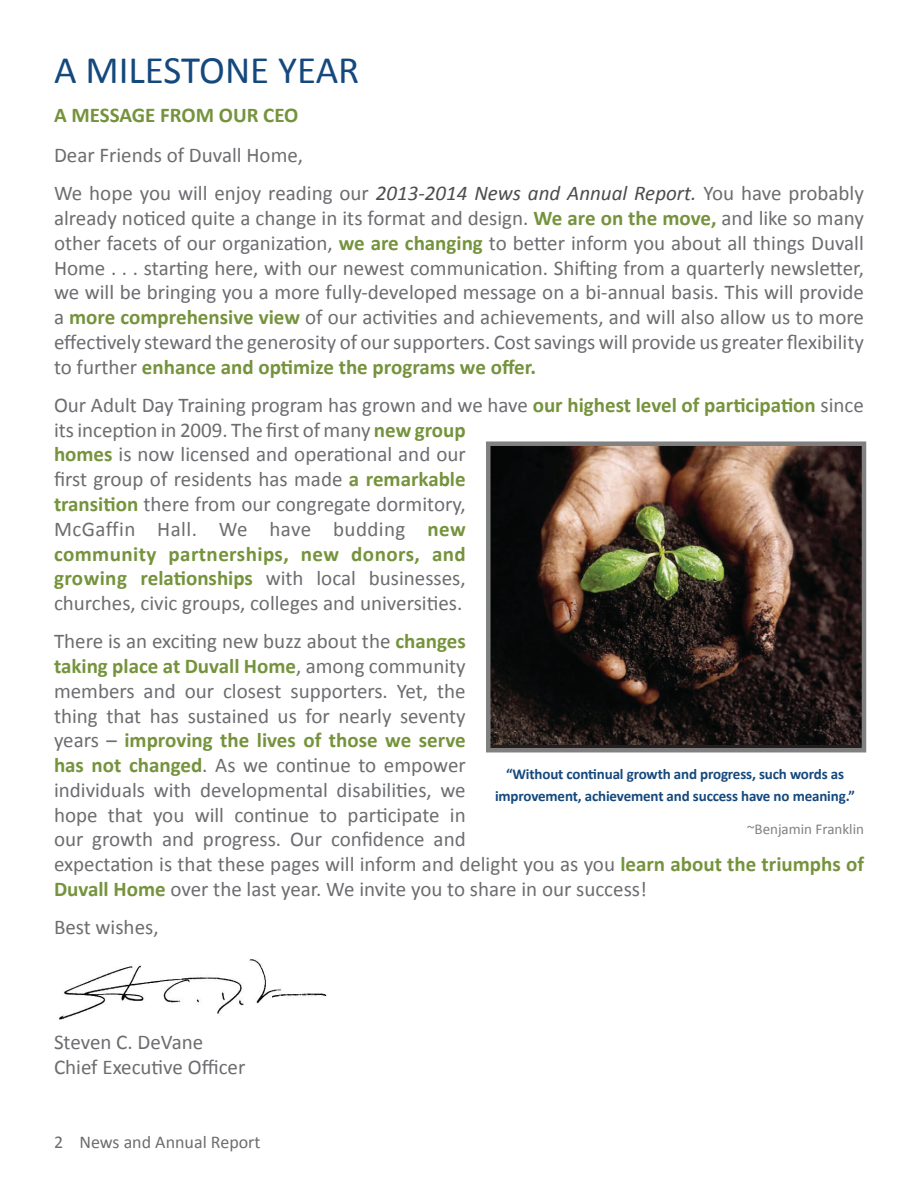
<style>
.page{position:relative;width:918px;height:1188px;background:#fff}
.page>*{position:absolute;margin:0;border:0;box-sizing:border-box;transform-origin:0 0}
.t1{font:39px "Calibri";color:#15497e}
.t2{font:21px/24.8px "Calibri";color:#6c6d70}
.t3{font:700 21px "Calibri";color:#75933c}
.t4{font:18px "Calibri";color:#6c6d70}
.t5{font:700 15px/22.5px "Calibri";letter-spacing:-.01em;color:#15497e;text-align:center}
.t6{font:15px "Calibri";color:#808180}
.s1{font-style:italic;color:#4c4c4c}
.s2{font-weight:700;color:#75933c}
</style>
<div class="page">
<img style="left:491px;top:446px;width:370px;height:298px">
<div style="left:486px;top:441px;width:380px;height:311px;border:4px solid #808180"></div>
<img style="left:59px;top:959px;width:268px;height:61px">
<h1 class="t1" style="left:54px;top:46px;width:307px">a miLestone Year</h1>
<p class="t3" style="left:54px;top:102px;width:246px">a message from our ceo</p>
<p class="t2" style="left:54px;top:135px;width:811px;line-height:38.2px">dear friends of duvall home,<br>We hope you will enjoy reading our <span class="s1">2013-2014 News and Annual Report.</span> You have probably</p>
<p class="t2" style="left:54px;top:205px;width:812px;text-align:justify">already noticed quite a change in its format and design. <span class="s2">we are on the move,</span> and like so many other facets of our organization, <span class="s2">we are changing</span> to better inform you about all things Duvall Home . . . starting here, with our newest communication. Shifting from a quarterly newsletter, we will be bringing you a more fully-developed message on a bi-annual basis. This will provide a <span class="s2">more comprehensive view</span> of our activities and achievements, and will also allow us to more effectively steward the generosity of our supporters. Cost savings will provide us greater flexibility to further <span class="s2">enhance and optimize the programs we offer.</span></p>
<p class="t2" style="left:54px;top:392px;width:811px">our adult day training program has grown and we have <span class="s2">our highest level of participation</span> since its inception in 2009. The first of many <span class="s2">new group<br>homes</span> is now licensed and operational and our<br>first group of residents has made <span class="s2">a remarkable<br>transition</span> there from our congregate dormitory,<br>McGaffin Hall. We have budding <span class="s2">new<br>community partnerships, new donors, and<br>growing relationships</span> with local businesses,<br>churches, civic groups, colleges and universities.</p>
<p class="t2" style="left:54px;top:628px;width:812px">There is an exciting new buzz about the <span class="s2">changes<br>taking place at Duvall home</span>, among community<br>members and our closest supporters. Yet, the<br>thing that has sustained us for nearly seventy<br>years – <span class="s2">improving the lives of those we serve<br>has not changed</span>. As we continue to empower<br>individuals with developmental disabilities, we<br>hope that you will continue to participate in<br>our growth and progress. Our confidence and<br>expectation is that these pages will inform and delight you as you <span class="s2">learn about the triumphs of Duvall home</span> over the last year. We invite you to share in our success!</p>
<p class="t2" style="left:54px;top:914px;width:106px">Best wishes,</p>
<p class="t5" style="left:495px;top:762px;width:361px">“Without continual growth and progress, such words as improvement, achievement and success have no meaning.”</p>
<p class="t6" style="left:747px;top:820px;width:118px">~Benjamin franklin</p>
<p class="t2" style="left:54px;top:1029px;width:193px">Steven C. DeVane<br>Chief Executive Officer</p>
<p class="t4" style="left:54px;top:1130px;width:208px">2 news and annual report</p>
</div>
